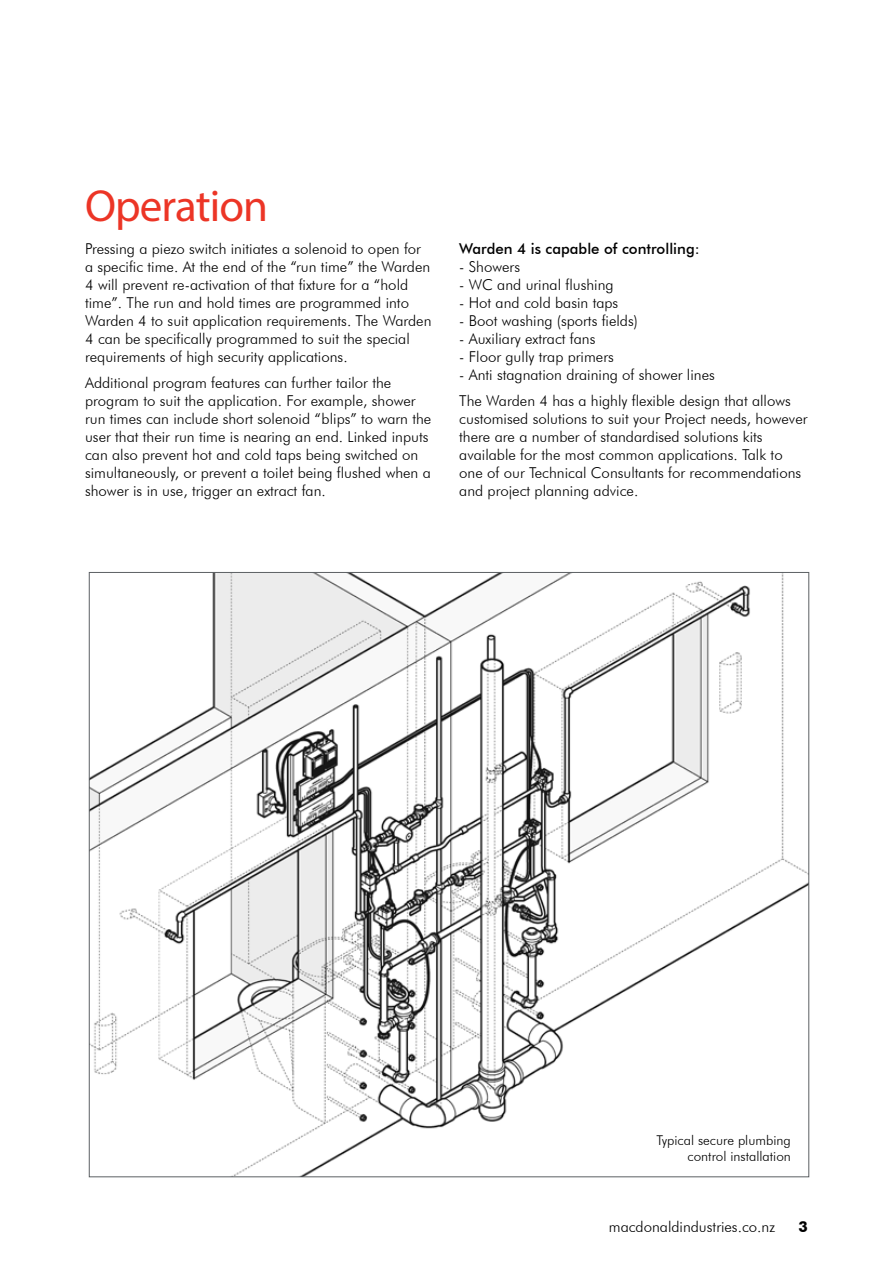
<style>
.page{position:relative;width:893px;height:1263px;background:#fff}
.page>*{position:absolute;margin:0;border:0;box-sizing:border-box;transform-origin:0 0}
.t1{font:45px "Myriad Pro";letter-spacing:-.02em;color:#ec3526}
.t2{font:300 15px/18px "Futura BT";color:#000}
.t3{font:500 15px "Futura BT";color:#000}
.t4{font:700 15px "Futura BT";color:#000}
.t5{font:300 13.5px/16.2px "Futura BT";color:#000;text-align:right}
</style>
<div class="page">
<img style="left:91px;top:574px;width:716px;height:601px">
<h1 class="t1" style="left:85px;top:178px;width:185px">Operation</h1>
<p class="t2" style="left:85px;top:239px;width:348px">Pressing a piezo switch initiates a solenoid to open for a specific time. At the end of the “run time” the Warden 4 will prevent re-activation of that fixture for a “hold time”. The run and hold times are programmed into Warden 4 to suit application requirements. The Warden 4 can be specifically programmed to suit the special requirements of high security applications.</p>
<p class="t2" style="left:85px;top:374px;width:348px">Additional program features can further tailor the program to suit the application. For example, shower run times can include short solenoid “blips” to warn the user that their run time is nearing an end. Linked inputs can also prevent hot and cold taps being switched on simultaneously, or prevent a toilet being flushed when a shower is in use, trigger an extract fan.</p>
<p class="t3" style="left:459px;top:239px;width:242px">Warden 4 is capable of controlling:</p>
<p class="t2" style="left:459px;top:257px;width:62px">- Showers</p>
<p class="t2" style="left:459px;top:275px;width:156px">- WC and urinal flushing</p>
<p class="t2" style="left:459px;top:293px;width:161px">- Hot and cold basin taps</p>
<p class="t2" style="left:459px;top:311px;width:180px">- Boot washing (sports fields)</p>
<p class="t2" style="left:459px;top:329px;width:138px">- Auxiliary extract fans</p>
<p class="t2" style="left:459px;top:347px;width:156px">- Floor gully trap primers</p>
<p class="t2" style="left:459px;top:361px;width:333px;line-height:26.5px">- Anti stagnation draining of shower lines<br>The Warden 4 has a highly flexible design that allows</p>
<p class="t2" style="left:459px;top:410px;width:350px">customised solutions to suit your Project needs, however there are a number of standardised solutions kits available for the most common applications. Talk to one of our Technical Consultants for recommendations and project planning advice.</p>
<p class="t5" style="left:657px;top:1132px;width:136px">Typical secure plumbing control installation</p>
<p class="t2" style="left:609px;top:1217px;width:168px">macdonaldindustries.co.nz</p>
<p class="t4" style="left:798px;top:1217px;width:11px">3</p>
</div>
